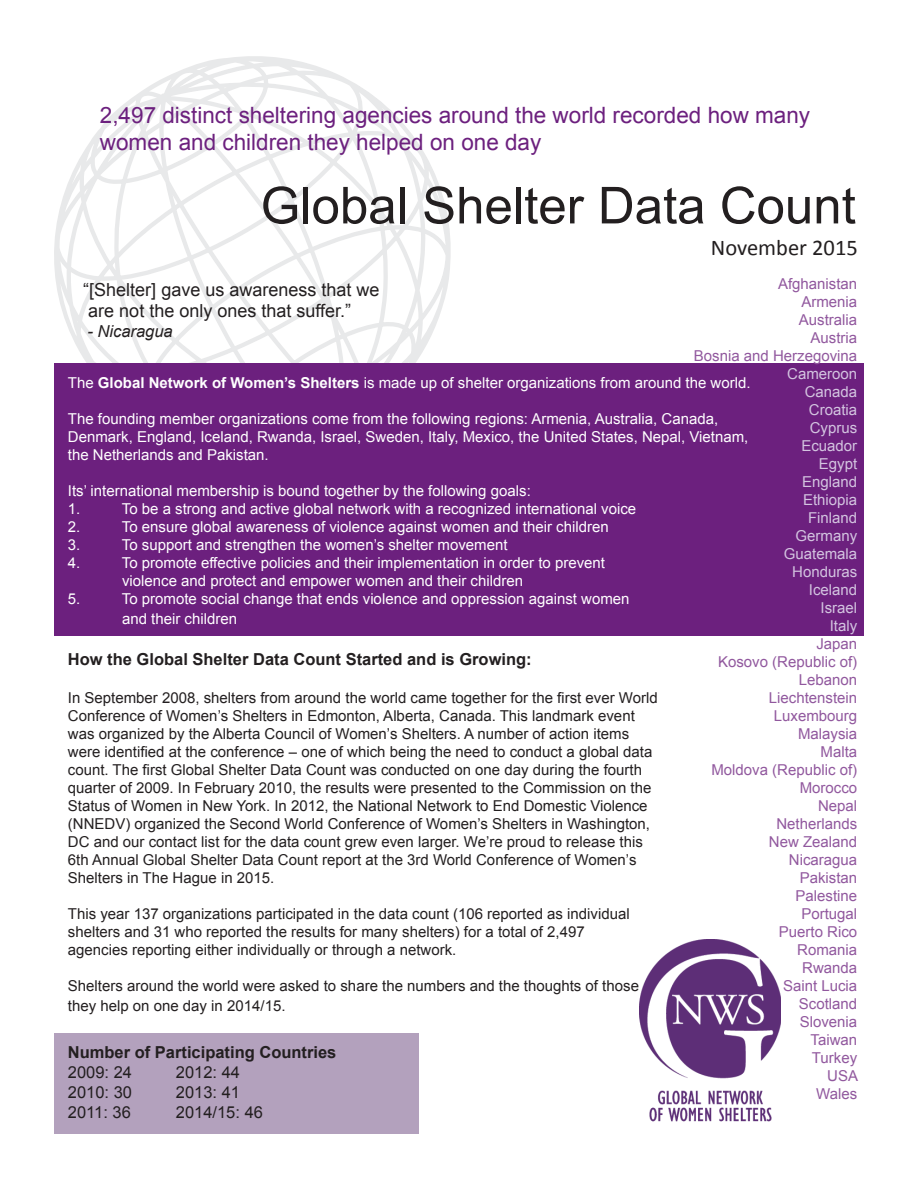
<style>
.page{position:relative;width:918px;height:1188px;background:#fff}
.page>*{position:absolute;margin:0;border:0;box-sizing:border-box;transform-origin:0 0}
.t1{font:51px "Arial";color:#231f20}
.t2{font:22.5px/27px "Arial";color:#6c207e}
.t3{font:22.5px "Calibri";color:#231f20}
.t4{font:18px/21.6px "Arial";color:#231f20}
.t5{font:700 16.5px "Arial";color:#231f20}
.t6{font:16.5px "Arial";color:#231f20}
.t7{font:italic 16.5px "Arial";color:#231f20}
.t8{font:15px/18px "Arial";color:#231f20}
.t9{font:15px/18px "Arial";color:#fff}
.t10{font:15px/18px "Arial";color:#91589e;text-align:right}
.t11{font:15px "Arial";color:#d3c4e0}
.s1{font-weight:700}
</style>
<div class="page">
<svg style="left:54px;top:56px;width:397px;height:307px"></svg>
<div style="left:54px;top:363px;width:810px;height:273px;background:#6c207e"></div>
<div style="left:54px;top:1033px;width:365px;height:101px;background:#b3a1bd"></div>
<img style="left:640px;top:940px;width:141px;height:182px">
<p class="t2" style="left:100px;top:102px;width:712px">2,497 distinct sheltering agencies around the world recorded how many women and children they helped on one day</p>
<p class="t1" style="left:261px;top:172px;width:597px">Global Shelter Data Count</p>
<p class="t3" style="left:711px;top:234px;width:148px">November 2015</p>
<p class="t10" style="left:778px;top:275px;width:81px">Afghanistan</p>
<p class="t10" style="left:801px;top:293px;width:57px">Armenia</p>
<p class="t10" style="left:799px;top:311px;width:60px">Australia</p>
<p class="t10" style="left:811px;top:329px;width:48px">Austria</p>
<p class="t10" style="left:694px;top:347px;width:165px">Bosnia and Herzegovina</p>
<p class="t11" style="left:787px;top:364px;width:72px">Cameroon</p>
<p class="t11" style="left:805px;top:382px;width:54px">Canada</p>
<p class="t11" style="left:809px;top:400px;width:50px">Croatia</p>
<p class="t11" style="left:810px;top:418px;width:49px">Cyprus</p>
<p class="t11" style="left:801px;top:436px;width:57px">Ecuador</p>
<p class="t11" style="left:819px;top:454px;width:40px">Egypt</p>
<p class="t11" style="left:802px;top:472px;width:57px">England</p>
<p class="t11" style="left:803px;top:490px;width:56px">Ethiopia</p>
<p class="t11" style="left:808px;top:508px;width:51px">Finland</p>
<p class="t11" style="left:796px;top:526px;width:63px">Germany</p>
<p class="t11" style="left:784px;top:544px;width:75px">Guatemala</p>
<p class="t11" style="left:792px;top:562px;width:67px">Honduras</p>
<p class="t11" style="left:809px;top:580px;width:50px">Iceland</p>
<p class="t11" style="left:821px;top:598px;width:38px">Israel</p>
<p class="t11" style="left:830px;top:616px;width:29px">Italy</p>
<p class="t10" style="left:816px;top:635px;width:42px">Japan</p>
<p class="t10" style="left:718px;top:653px;width:141px">Kosovo (Republic of)</p>
<p class="t10" style="left:769px;top:671px;width:90px">Lebanon<br>Liechtenstein</p>
<p class="t10" style="left:774px;top:707px;width:85px">Luxembourg</p>
<p class="t10" style="left:798px;top:725px;width:61px">Malaysia</p>
<p class="t10" style="left:821px;top:743px;width:38px">Malta</p>
<p class="t10" style="left:711px;top:761px;width:147px">Moldova (Republic of)</p>
<p class="t10" style="left:800px;top:779px;width:59px">Morocco</p>
<p class="t10" style="left:818px;top:797px;width:41px">Nepal</p>
<p class="t10" style="left:776px;top:815px;width:82px">Netherlands</p>
<p class="t10" style="left:769px;top:833px;width:90px">New Zealand</p>
<p class="t10" style="left:789px;top:851px;width:70px">Nicaragua</p>
<p class="t10" style="left:800px;top:869px;width:59px">Pakistan</p>
<p class="t10" style="left:796px;top:887px;width:63px">Palestine</p>
<p class="t10" style="left:801px;top:905px;width:57px">Portugal</p>
<p class="t10" style="left:779px;top:923px;width:80px">Puerto Rico</p>
<p class="t10" style="left:797px;top:941px;width:62px">Romania</p>
<p class="t10" style="left:802px;top:959px;width:57px">Rwanda</p>
<p class="t10" style="left:783px;top:977px;width:76px">Saint Lucia</p>
<p class="t10" style="left:799px;top:995px;width:60px">Scotland</p>
<p class="t10" style="left:800px;top:1013px;width:59px">Slovenia</p>
<p class="t10" style="left:811px;top:1031px;width:48px">Taiwan</p>
<p class="t10" style="left:812px;top:1049px;width:47px">Turkey</p>
<p class="t10" style="left:827px;top:1067px;width:32px">USA</p>
<p class="t10" style="left:816px;top:1085px;width:43px">Wales</p>
<p class="t4" style="left:83px;top:279px;width:298px">“[Shelter] gave us awareness that we are not the only ones that suffer.”</p>
<p class="t7" style="left:87px;top:320px;width:87px">- Nicaragua</p>
<p class="t9" style="left:68px;top:374px;width:684px">The <span class="s1">Global Network of Women’s Shelters</span> is made up of shelter organizations from around the world.</p>
<p class="t9" style="left:68px;top:410px;width:682px">The founding member organizations come from the following regions: Armenia, Australia, Canada,<br>Denmark, England, Iceland, Rwanda, Israel, Sweden, Italy, Mexico, the United States, Nepal, Vietnam, the Netherlands and Pakistan.</p>
<p class="t9" style="left:68px;top:482px;width:464px">Its’ international membership is bound together by the following goals:</p>
<p class="t9" style="left:68px;top:500px;width:14px">1.</p>
<p class="t9" style="left:122px;top:500px;width:516px">To be a strong and active global network with a recognized international voice</p>
<p class="t9" style="left:68px;top:518px;width:14px">2.</p>
<p class="t9" style="left:122px;top:518px;width:488px">To ensure global awareness of violence against women and their children</p>
<p class="t9" style="left:68px;top:536px;width:14px">3.</p>
<p class="t9" style="left:122px;top:536px;width:387px">To support and strengthen the women’s shelter movement</p>
<p class="t9" style="left:68px;top:554px;width:14px">4.</p>
<p class="t9" style="left:122px;top:554px;width:485px">To promote effective policies and their implementation in order to prevent</p>
<p class="t9" style="left:122px;top:572px;width:403px">violence and protect and empower women and their children</p>
<p class="t9" style="left:68px;top:590px;width:14px">5.</p>
<p class="t9" style="left:122px;top:590px;width:509px">To promote social change that ends violence and oppression against women</p>
<p class="t9" style="left:122px;top:610px;width:117px">and their children</p>
<p class="t5" style="left:68px;top:648px;width:465px">How the Global Shelter Data Count Started and is Growing:</p>
<p class="t8" style="left:68px;top:689px;width:592px">In September 2008, shelters from around the world came together for the first ever World Conference of Women’s Shelters in Edmonton, Alberta, Canada. This landmark event was organized by the Alberta Council of Women’s Shelters. A number of action items were identified at the conference – one of which being the need to conduct a global data count. The first Global Shelter Data Count was conducted on one day during the fourth quarter of 2009. In February 2010, the results were presented to the Commission on the Status of Women in New York. In 2012, the National Network to End Domestic Violence (NNEDV) organized the Second World Conference of Women’s Shelters in Washington, DC and our contact list for the data count grew even larger. We’re proud to release this 6th Annual Global Shelter Data Count report at the 3rd World Conference of Women’s Shelters in The Hague in 2015.</p>
<p class="t8" style="left:68px;top:905px;width:563px">This year 137 organizations participated in the data count (106 reported as individual shelters and 31 who reported the results for many shelters) for a total of 2,497 agencies reporting either individually or through a network.</p>
<p class="t8" style="left:68px;top:976px;width:573px;line-height:19.8px">Shelters around the world were asked to share the numbers and the thoughts of those they help on one day in 2014/15.</p>
<p class="t5" style="left:68px;top:1042px;width:270px">Number of Participating Countries</p>
<p class="t6" style="left:68px;top:1062px;width:66px">2009: 24</p>
<p class="t6" style="left:176px;top:1062px;width:66px">2012: 44</p>
<p class="t6" style="left:68px;top:1081px;width:66px">2010: 30</p>
<p class="t6" style="left:176px;top:1081px;width:66px">2013: 41</p>
<p class="t6" style="left:68px;top:1101px;width:65px">2011: 36</p>
<p class="t6" style="left:176px;top:1101px;width:89px">2014/15: 46</p>
</div>
